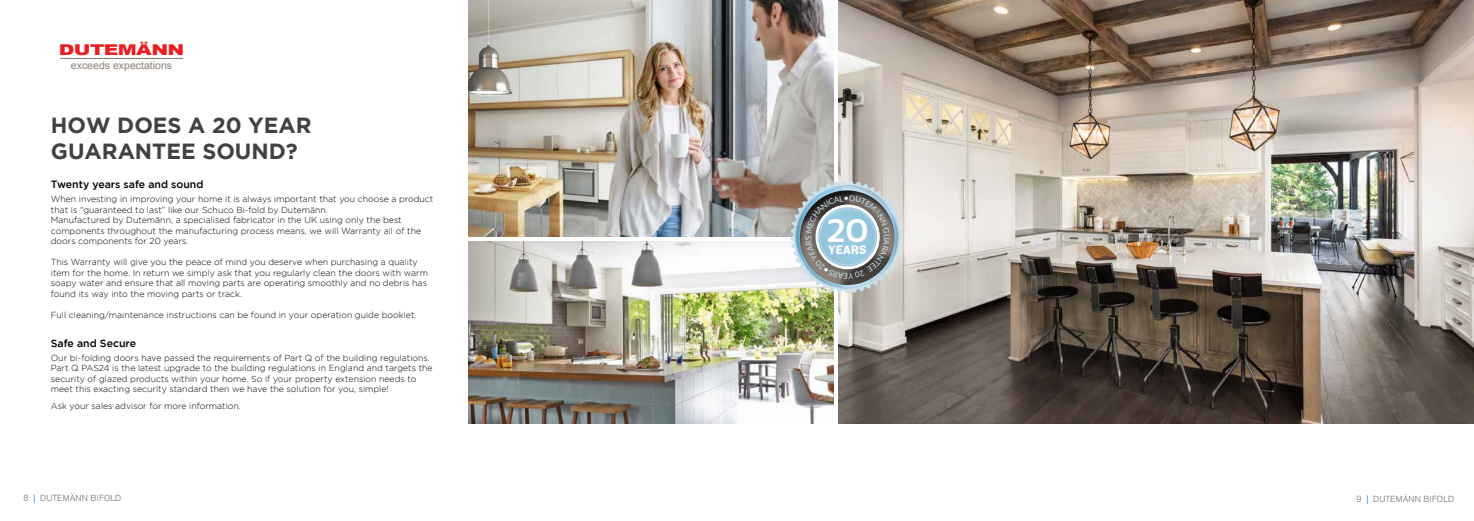
<style>
.page{position:relative;width:1474px;height:521px;background:#fff}
.page>*{position:absolute;margin:0;border:0;box-sizing:border-box;transform-origin:0 0}
.t1{font:700 32.73px "Sansation";color:#fff}
.t2{font:700 21.88px/26.2px "Gotham";color:#414042}
.t3{font:900 14.88px "Arial";letter-spacing:-.03em;color:#ed1d24;scale:1.35 1}
.t4{font:500 10.5px "Gotham";color:#000}
.t5{font:700 10.5px "Franklin";color:#fff}
.t6{font:10.33px "Arial";color:#8c8279}
.t7{font:300 8.75px/10.5px "Gotham";color:#000}
.t8{font:300 8.75px "Akzidenz Grotesk BE";letter-spacing:.01em;color:#6d6e71}
.t9{font:7.96px "Lato";color:#cae1ec}
.s1{color:#005ca2}
</style>
<div class="page">
<img style="left:469px;top:0;width:364px;height:237px">
<img style="left:469px;top:242px;width:364px;height:181px">
<hr style="left:60px;top:58px;width:123px;height:1px;background:#8c8279">
<img style="left:838px;top:0;width:635px;height:423px">
<svg style="left:790px;top:180px;width:113px;height:113px;background:#9daaae"></svg>
<h3 class="t3" style="left:59px;top:39px;width:95px">DUTEMÄNN</h3>
<p class="t6" style="left:71px;top:59px;width:103px">exceeds expectations</p>
<h2 class="t2" style="left:51px;top:111px;width:262px">HOW DOES A 20 YEAR<br>GUARANTEE SOUND?</h2>
<p class="t4" style="left:51px;top:178px;width:154px">Twenty years safe and sound</p>
<p class="t7" style="left:51px;top:194px;width:384px">When investing in improving your home it is always important that you choose a product that is “guaranteed to last” like our Schuco Bi-fold by Dutemänn.<br>Manufactured by Dutemänn, a specialised fabricator in the UK using only the best components throughout the manufacturing process means, we will Warranty all of the doors components for 20 years.</p>
<p class="t7" style="left:51px;top:257px;width:378px">This Warranty will give you the peace of mind you deserve when purchasing a quality item for the home. In return we simply ask that you regularly clean the doors with warm soapy water and ensure that all moving parts are operating smoothly and no debris has found its way into the moving parts or track.</p>
<p class="t7" style="left:51px;top:309px;width:367px">Full cleaning/maintenance instructions can be found in your operation guide booklet.</p>
<p class="t4" style="left:51px;top:337px;width:87px">Safe and Secure</p>
<p class="t7" style="left:51px;top:352px;width:383px">Our bi-folding doors have passed the requirements of Part Q of the building regulations.<br>Part Q PAS24 is the latest upgrade to the building regulations in England and targets the security of glazed products within your home. So if your property extension needs to meet this exacting security standard then we have the solution for you, simple!</p>
<p class="t7" style="left:51px;top:400px;width:191px">Ask your sales advisor for more information.</p>
<h1 class="t1" style="left:826px;top:212px;width:43px">20</h1>
<p class="t5" style="left:828px;top:243px;width:40px">YEARS</p>
<p class="t9" style="left:892px;top:234px;width:7px;rotate:90deg">U</p>
<p class="t8" style="left:24px;top:493px;width:99px">8 <span class="s1">|</span> DUTEMÄNN BIFOLD</p>
<p class="t8" style="left:1356px;top:494px;width:99px">9 <span class="s1">|</span> DUTEMÄNN BIFOLD</p>
</div>
